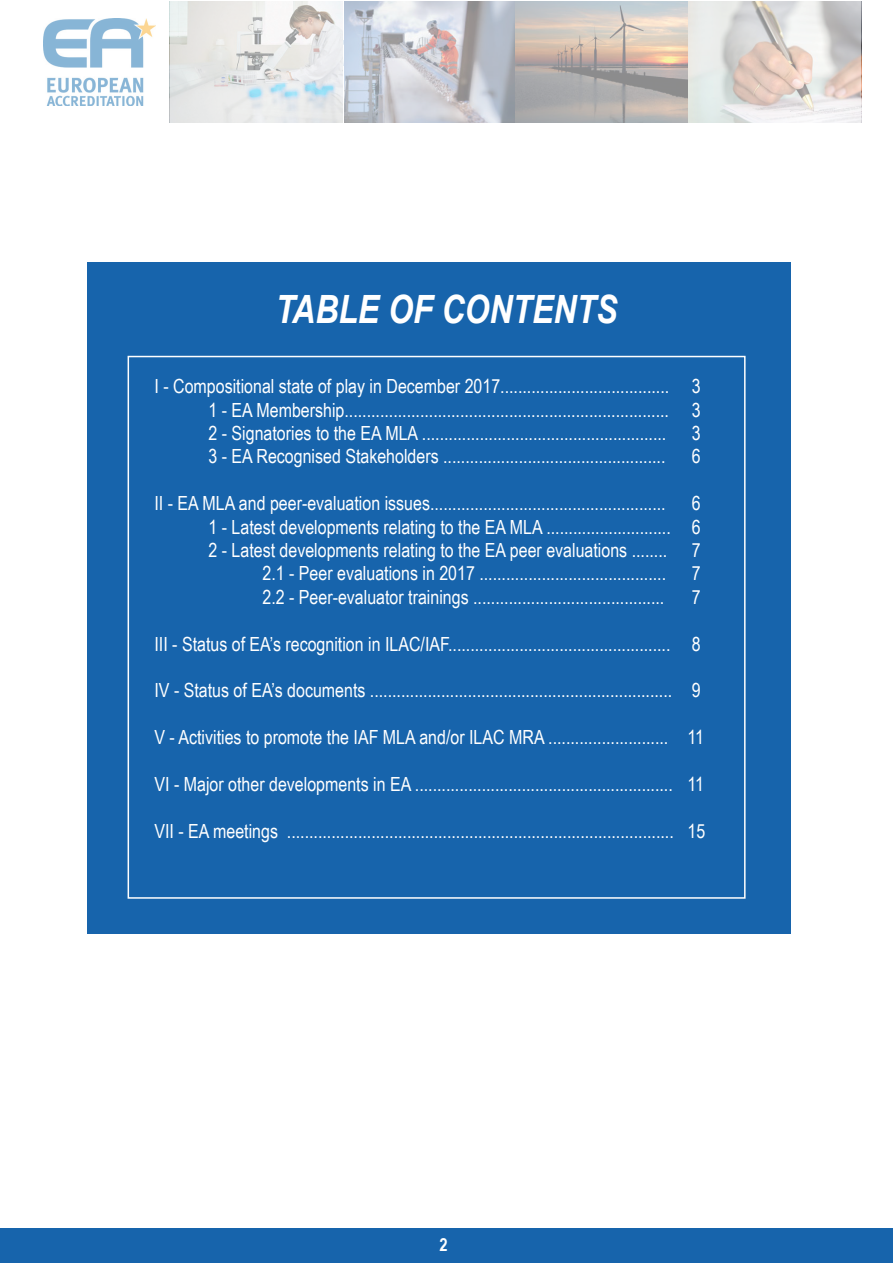
<style>
.page{position:relative;width:893px;height:1263px;background:#fff}
.page>*{position:absolute;margin:0;border:0;box-sizing:border-box;transform-origin:0 0}
.t1{font:italic 700 39px "Arial Narrow";color:#fff}
.t2{font:19.5px "Arial Narrow";color:#fff}
.t3{font:700 18px "Arial Narrow";color:#fff}
</style>
<div class="page">
<div style="left:87px;top:262px;width:704px;height:671px;background:#1764ac"></div>
<div style="left:128px;top:356px;width:618px;height:543px;border:2px solid #fff"></div>
<img style="left:43px;top:19px;width:112px;height:86px">
<svg style="left:170px;top:1px;width:691px;height:121px;background:#d2d0cf"></svg>
<div style="left:0;top:1229px;width:893px;height:34px;background:#1764ac"></div>
<p class="t1" style="left:276px;top:280px;width:343px">TABLE OF CONTENTS</p>
<p class="t2" style="left:154px;top:372px;width:516px">I - Compositional state of play in December 2017......................................</p>
<p class="t2" style="left:208px;top:395px;width:462px">1 - EA Membership.........................................................................</p>
<p class="t2" style="left:208px;top:419px;width:459px">2 - Signatories to the EA MLA .......................................................</p>
<p class="t2" style="left:208px;top:442px;width:458px">3 - EA Recognised Stakeholders ..................................................</p>
<p class="t2" style="left:154px;top:489px;width:513px">II - EA MLA and peer-evaluation issues.....................................................</p>
<p class="t2" style="left:208px;top:512px;width:464px">1 - Latest developments relating to the EA MLA ............................</p>
<p class="t2" style="left:208px;top:536px;width:460px">2 - Latest developments relating to the EA peer evaluations ........</p>
<p class="t2" style="left:262px;top:559px;width:405px">2.1 - Peer evaluations in 2017 ..........................................</p>
<p class="t2" style="left:262px;top:582px;width:403px">2.2 - Peer-evaluator trainings ...........................................</p>
<p class="t2" style="left:154px;top:629px;width:517px">III - Status of EA’s recognition in ILAC/IAF..................................................</p>
<p class="t2" style="left:154px;top:676px;width:519px">IV - Status of EA’s documents ....................................................................</p>
<p class="t2" style="left:154px;top:723px;width:515px">V - Activities to promote the IAF MLA and/or ILAC MRA ...........................</p>
<p class="t2" style="left:154px;top:770px;width:520px">VI - Major other developments in EA ..........................................................</p>
<p class="t2" style="left:154px;top:816px;width:521px">VII - EA meetings .......................................................................................</p>
<p class="t2" style="left:692px;top:372px;width:10px">3</p>
<p class="t2" style="left:692px;top:395px;width:10px">3</p>
<p class="t2" style="left:692px;top:419px;width:10px">3</p>
<p class="t2" style="left:692px;top:442px;width:10px">6</p>
<p class="t2" style="left:692px;top:489px;width:10px">6</p>
<p class="t2" style="left:692px;top:512px;width:10px">6</p>
<p class="t2" style="left:692px;top:536px;width:10px">7</p>
<p class="t2" style="left:692px;top:559px;width:10px">7</p>
<p class="t2" style="left:692px;top:582px;width:10px">7</p>
<p class="t2" style="left:692px;top:629px;width:10px">8</p>
<p class="t2" style="left:692px;top:676px;width:10px">9</p>
<p class="t2" style="left:687px;top:723px;width:18px">11</p>
<p class="t2" style="left:687px;top:770px;width:18px">11</p>
<p class="t2" style="left:687px;top:816px;width:19px">15</p>
<p class="t3" style="left:440px;top:1230px;width:10px">2</p>
</div>
